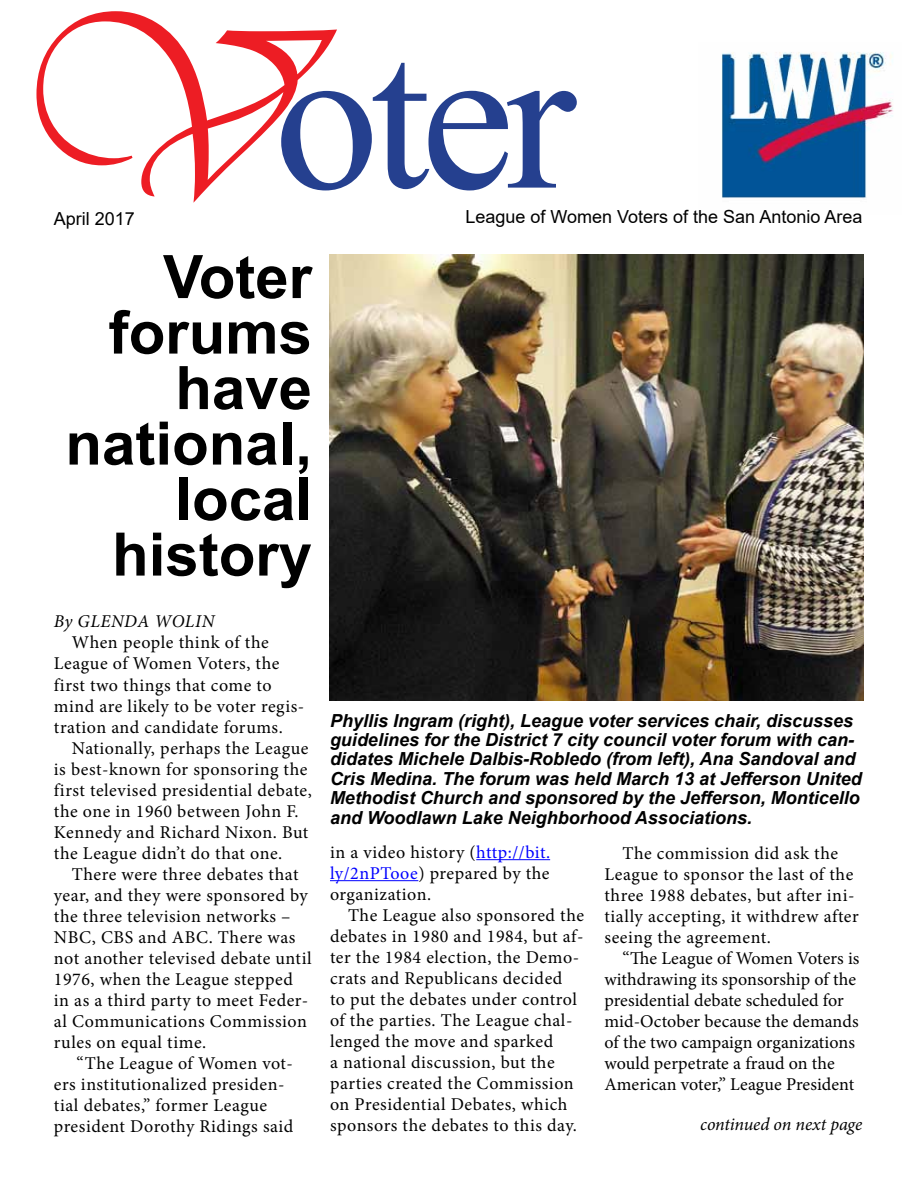
<style>
.page{position:relative;width:918px;height:1188px;background:#fff}
.page>*{position:absolute;margin:0;border:0;box-sizing:border-box;transform-origin:0 0}
.t1{font:255px "Vivaldii";color:#ed1d24}
.t2{font:210px "Times New Roman";color:#25408f}
.t3{font:700 60px/55.5px "Arial";color:#000;text-align:right}
.t4{font:18px/21px "Minion Pro";letter-spacing:.025em;color:#000}
.t5{font:italic 700 18px/19.4px "Arial";color:#000}
.t6{font:18px/21px "Minion Pro";letter-spacing:.005em;color:#000}
.t7{font:18px "Arial";color:#000}
.t8{font:italic 18px "Minion Pro";color:#000}
.t9{font:italic 18px "Minion Pro";letter-spacing:.03em;color:#000}
.s1{color:#00f}
</style>
<div class="page">
<img style="left:721px;top:52px;width:172px;height:146px">
<hr style="left:476px;top:859px;width:74px;height:1px;background:#00f">
<hr style="left:330px;top:880px;width:88px;height:1px;background:#00f">
<img style="left:330px;top:254px;width:534px;height:447px">
<h1 class="t1" style="left:0;top:-30px;width:295px">V</h1>
<p class="t7" style="left:54px;top:206px;width:83px">April 2017</p>
<h2 class="t2" style="left:274px;top:-31px;width:303px">oter</h2>
<p class="t7" style="left:465px;top:205px;width:398px">League of Women Voters of the San Antonio Area</p>
<h3 class="t3" style="left:65px;top:250px;width:248px">Voter forums have national, local history</h3>
<p class="t9" style="left:54px;top:609px;width:162px">By GLENDA WOLIN</p>
<p class="t4" style="left:54px;top:632px;width:252px;text-indent:18px">When people think of the<br>League of Women Voters, the first two things that come to mind are likely to be voter regis&shy;tration and candidate forums.</p>
<p class="t4" style="left:54px;top:737px;width:259px;text-indent:18px">Nationally, perhaps the League is best-known for sponsoring the first televised presidential debate, the one in 1960 between John F.<br>Kennedy and Richard Nixon. But the League didn’t do that one.</p>
<p class="t4" style="left:54px;top:863px;width:259px;text-indent:18px">There were three debates that year, and they were sponsored by the three television networks –<br>NBC, CBS and ABC. There was not another televised debate until<br>1976, when the League stepped in as a third party to meet Feder&shy;al Communications Commission rules on equal time.</p>
<p class="t4" style="left:54px;top:1052px;width:241px;text-indent:23px">“The League of Women vot&shy;ers institutionalized presiden&shy;tial debates,” former League president Dorothy Ridings said</p>
<p class="t5" style="left:330px;top:711px;width:533px">Phyllis Ingram (right), League voter services chair, discusses guidelines for the District 7 city council voter forum with can&shy;didates Michele Dalbis-Robledo (from left), Ana Sandoval and Cris Medina. The forum was held March 13 at Jefferson United Methodist Church and sponsored by the Jefferson, Monticello and Woodlawn Lake Neighborhood Associations.</p>
<p class="t4" style="left:330px;top:842px;width:222px;text-align:justify">in a video history (<span class="s1">http://bit. ly/2nPTooe</span>) prepared by the organization.</p>
<p class="t4" style="left:330px;top:905px;width:256px;text-indent:18px">The League also sponsored the debates in 1980 and 1984, but af&shy;ter the 1984 election, the Demo&shy;crats and Republicans decided<br>to put the debates under control of the parties. The League chal&shy;lenged the move and sparked<br>a national discussion, but the parties created the Commission on Presidential Debates, which sponsors the debates to this day.</p>
<p class="t4" style="left:604px;top:842px;width:256px;text-indent:18px">The commission did ask the<br>League to sponsor the last of the three 1988 debates, but after ini&shy;tially accepting, it withdrew after seeing the agreement.</p>
<p class="t6" style="left:604px;top:947px;width:257px;text-indent:18px">“The League of Women Voters is withdrawing its sponsorship of the presidential debate scheduled for mid-October because the demands of the two campaign organizations would perpetrate a fraud on the American voter,” League President</p>
<p class="t8" style="left:700px;top:1112px;width:164px">continued on next page</p>
</div>
